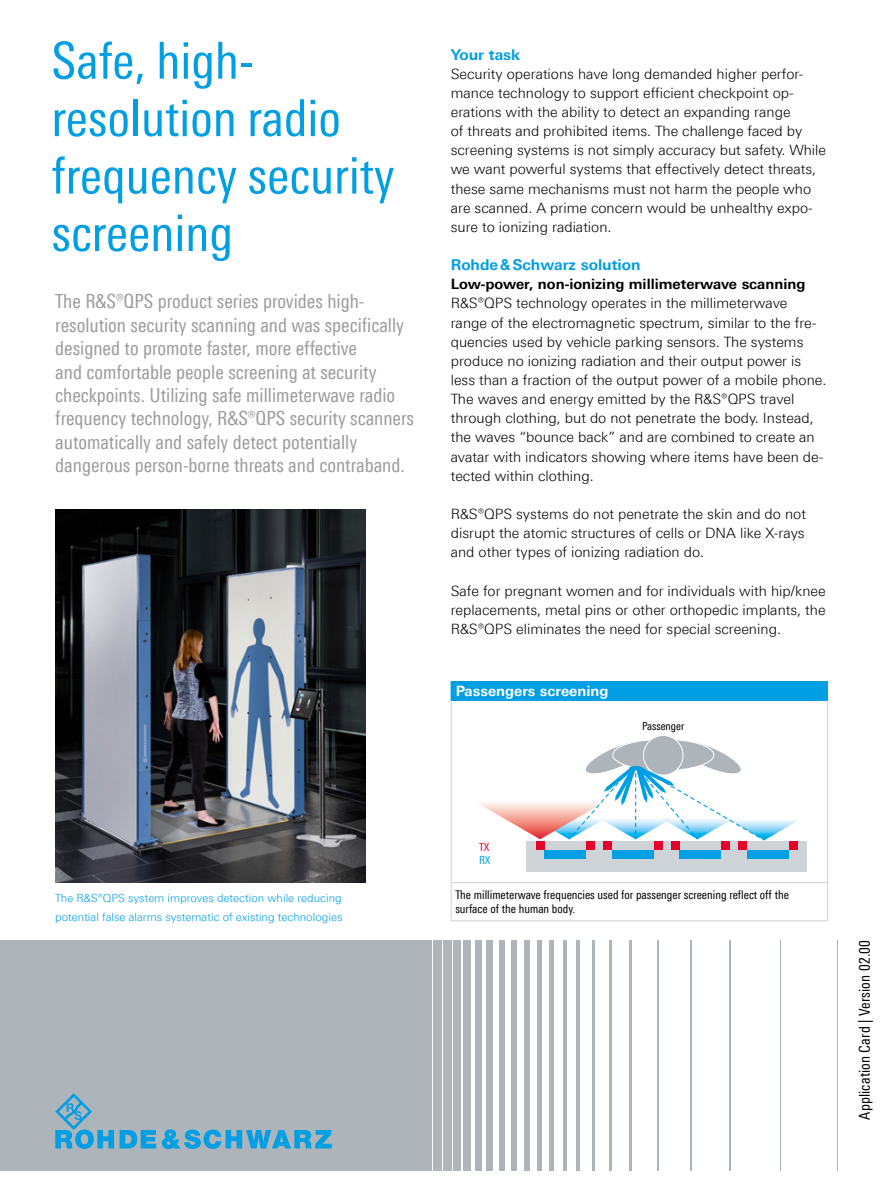
<style>
.page{position:relative;width:893px;height:1191px;background:#fff}
.page>*{position:absolute;margin:0;border:0;box-sizing:border-box;transform-origin:0 0}
.t1{font:51px/57.4px "Linotype Univers 420 Cn";color:#009ee3}
.t2{font:19.5px/23.4px "Linotype Univers 420 Cn";color:#9c9c9c}
.t3{font:700 15px "Linotype Univers 630";color:#009ee3}
.t4{font:15px "Linotype Univers 420 Cn";letter-spacing:.005em;color:#000}
.t5{font:300 14.25px/19.2px "Linotype Univers 330";color:#000}
.t6{font:700 14.25px "Linotype Univers 630";color:#000}
.t7{font:700 14.25px "Linotype Univers 630";color:#fff}
.t8{font:12px/14.2px "Linotype Univers 420 Cn";color:#000}
.t9{font:300 11.25px/19.2px "Linotype Univers 330";color:#009ee3}
.t10{font:11.25px "Linotype Univers 420 Cn";color:#000}
.t11{font:11.25px "Linotype Univers 420 Cn";color:#e4002a}
.t12{font:11.25px "Linotype Univers 420 Cn";color:#009ee3}
</style>
<div class="page">
<img style="left:55px;top:509px;width:311px;height:373px">
<svg style="left:643px;top:735px;width:40px;height:40px"></svg>
<div style="left:643px;top:735px;width:40px;height:40px;border:1px solid #fff;border-radius:50%"></div>
<div style="left:526px;top:841px;width:281px;height:31px;background:#cdd3d7"></div>
<div style="left:586px;top:841px;width:9px;height:9px;background:#e4002a"></div>
<div style="left:604px;top:841px;width:8px;height:9px;background:#e4002a"></div>
<div style="left:654px;top:841px;width:8px;height:9px;background:#e4002a"></div>
<div style="left:671px;top:841px;width:8px;height:9px;background:#e4002a"></div>
<div style="left:721px;top:841px;width:9px;height:9px;background:#e4002a"></div>
<div style="left:739px;top:841px;width:8px;height:9px;background:#e4002a"></div>
<div style="left:789px;top:841px;width:8px;height:9px;background:#e4002a"></div>
<div style="left:747px;top:850px;width:42px;height:8px;background:#009ee3"></div>
<div style="left:679px;top:850px;width:42px;height:8px;background:#009ee3"></div>
<div style="left:612px;top:850px;width:42px;height:8px;background:#009ee3"></div>
<div style="left:544px;top:850px;width:42px;height:8px;background:#009ee3"></div>
<div style="left:536px;top:841px;width:8px;height:9px;background:#e4002a"></div>
<svg style="left:478px;top:738px;width:320px;height:103px"></svg>
<svg style="left:629px;top:766px;width:13px;height:4px"></svg>
<div style="left:0;top:940px;width:432px;height:230px;background:#adb5bb"></div>
<div style="left:433px;top:940px;width:8px;height:230px;background:#adb5bb"></div>
<div style="left:443px;top:940px;width:8px;height:230px;background:#adb5bb"></div>
<div style="left:453px;top:940px;width:8px;height:230px;background:#adb5bb"></div>
<div style="left:464px;top:940px;width:7px;height:230px;background:#adb5bb"></div>
<div style="left:475px;top:940px;width:6px;height:230px;background:#adb5bb"></div>
<div style="left:487px;top:940px;width:6px;height:230px;background:#adb5bb"></div>
<div style="left:499px;top:940px;width:6px;height:230px;background:#adb5bb"></div>
<div style="left:511px;top:940px;width:6px;height:230px;background:#adb5bb"></div>
<div style="left:524px;top:940px;width:5px;height:230px;background:#adb5bb"></div>
<hr style="left:537px;top:940px;width:4px;height:230px;background:#adb5bb">
<div style="left:549px;top:940px;width:5px;height:230px;background:#adb5bb"></div>
<hr style="left:563px;top:940px;width:3px;height:230px;background:#adb5bb">
<hr style="left:576px;top:940px;width:4px;height:230px;background:#adb5bb">
<hr style="left:592px;top:940px;width:3px;height:230px;background:#adb5bb">
<hr style="left:609px;top:940px;width:3px;height:230px;background:#adb5bb">
<hr style="left:630px;top:940px;width:2px;height:230px;background:#adb5bb">
<hr style="left:657px;top:940px;width:2px;height:230px;background:#adb5bb">
<hr style="left:690px;top:940px;width:1px;height:230px;background:#adb5bb">
<hr style="left:730px;top:940px;width:1px;height:230px;background:#adb5bb">
<hr style="left:780px;top:940px;width:1px;height:230px;background:#adb5bb">
<hr style="left:837px;top:940px;width:1px;height:230px;background:#adb5bb">
<svg style="left:120px;top:1130px;width:36px;height:18px"></svg>
<svg style="left:55px;top:1093px;width:59px;height:55px"></svg>
<svg style="left:162px;top:1129px;width:170px;height:20px"></svg>
<div style="left:451px;top:681px;width:376px;height:20px;background:#009ee3"></div>
<svg style="left:827px;top:681px;width:1px;height:20px"></svg>
<hr style="left:451px;top:701px;width:1px;height:181px;background:#cdd3d7">
<hr style="left:827px;top:701px;width:1px;height:181px;background:#cdd3d7">
<hr style="left:451px;top:882px;width:377px;height:1px;background:#cdd3d7">
<hr style="left:451px;top:883px;width:1px;height:37px;background:#cdd3d7">
<hr style="left:827px;top:883px;width:1px;height:37px;background:#cdd3d7">
<hr style="left:451px;top:920px;width:377px;height:1px;background:#cdd3d7">
<h1 class="t1" style="left:51px;top:32px;width:344px">Safe, high&shy;resolution radio frequency security screening</h1>
<p class="t3" style="left:451px;top:45px;width:71px">Your task</p>
<p class="t5" style="left:451px;top:64px;width:377px">Security operations have long demanded higher perfor&shy;mance technology to support efficient checkpoint op&shy;erations with the ability to detect an expanding range<br>of threats and prohibited items. The challenge faced by screening systems is not simply accuracy but safety. While we want powerful systems that effectively detect threats, these same mechanisms must not harm the people who are scanned. A prime concern would be unhealthy expo&shy;sure to ionizing radiation.</p>
<p class="t3" style="left:451px;top:256px;width:191px">Rohde&amp;Schwarz solution</p>
<p class="t6" style="left:451px;top:276px;width:356px">Low-power, non-ionizing millimeterwave scanning</p>
<p class="t5" style="left:451px;top:293px;width:377px">R&amp;S®QPS technology operates in the millimeterwave range of the electromagnetic spectrum, similar to the fre&shy;quencies used by vehicle parking sensors. The systems produce no ionizing radiation and their output power is less than a fraction of the output power of a mobile phone.<br>The waves and energy emitted by the R&amp;S®QPS travel through clothing, but do not penetrate the body. Instead, the waves “bounce back” and are combined to create an avatar with indicators showing where items have been de&shy;tected within clothing.</p>
<p class="t5" style="left:451px;top:504px;width:357px;text-align:justify">R&amp;S®QPS systems do not penetrate the skin and do not disrupt the atomic structures of cells or DNA like X-rays and other types of ionizing radiation do.</p>
<p class="t5" style="left:451px;top:581px;width:376px;text-align:justify">Safe for pregnant women and for individuals with hip/knee replacements, metal pins or other orthopedic implants, the R&amp;S®QPS eliminates the need for special screening.</p>
<p class="t2" style="left:55px;top:290px;width:360px">The R&amp;S®QPS product series provides high&shy;resolution security scanning and was specifically designed to promote faster, more effective<br>and comfortable people screening at security checkpoints. Utilizing safe millimeterwave radio frequency technology, R&amp;S®QPS security scanners automatically and safely detect potentially dangerous person-borne threats and contraband.</p>
<p class="t7" style="left:456px;top:682px;width:154px">Passengers screening</p>
<p class="t10" style="left:642px;top:719px;width:44px">Passenger</p>
<p class="t9" style="left:55px;top:888px;width:289px">The R&amp;S®QPS system improves detection while reducing potential false alarms systematic of existing technologies</p>
<p class="t11" style="left:479px;top:841px;width:12px">TX</p>
<p class="t12" style="left:479px;top:853px;width:13px">RX</p>
<p class="t8" style="left:455px;top:887px;width:335px">The millimeterwave frequencies used for passenger screening reflect off the surface of the human body.</p>
<p class="t4" style="left:856px;top:1119px;width:181px;rotate:-90deg">Application Card | Version 02.00</p>
</div>
